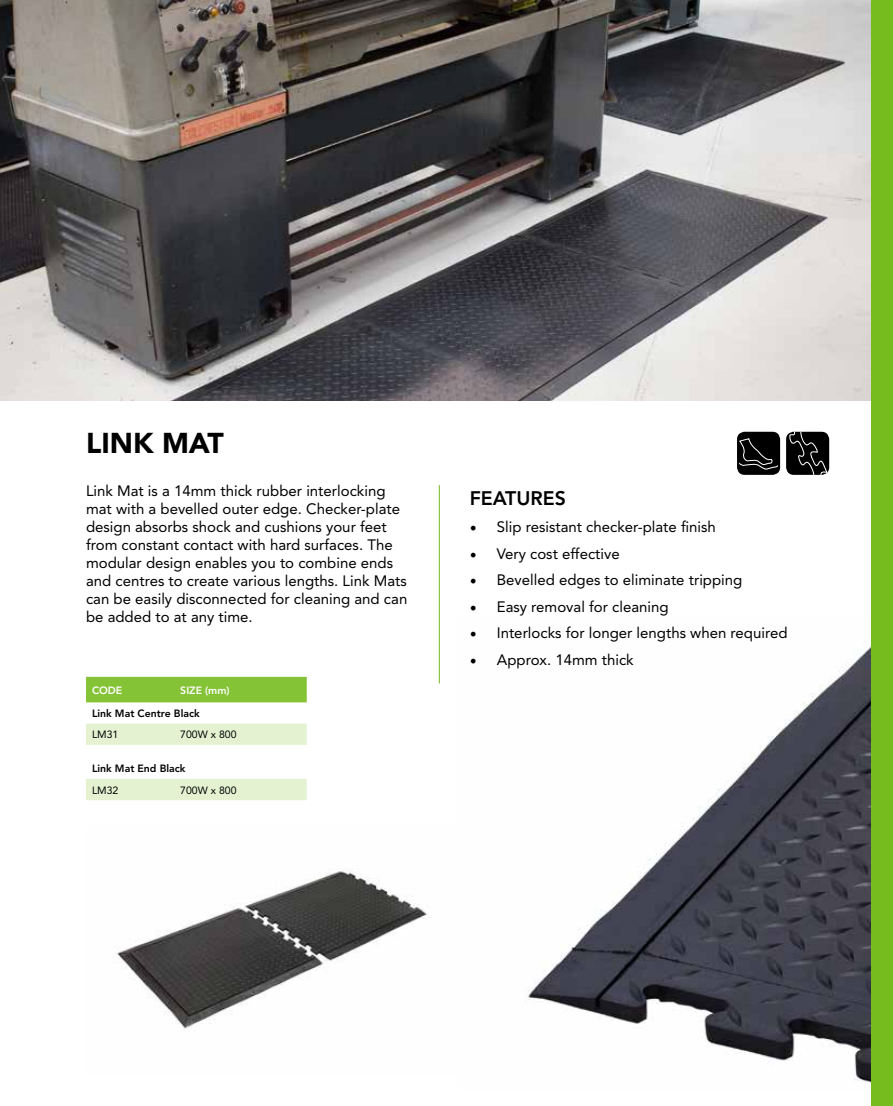
<style>
.page{position:relative;width:893px;height:1106px;background:#fff}
.page>*{position:absolute;margin:0;border:0;box-sizing:border-box;transform-origin:0 0}
.t1{font:900 28.5px "Avenir LT Std";color:#000}
.t2{font:800 19.5px "Avenir LT Std";color:#000}
.t3{font:15px/18px "Avenir LT Std";color:#000}
.t4{font:800 10.5px "Avenir LT Std";color:#000}
.t5{font:10.5px "Avenir LT Std";color:#000}
.t6{font:800 10.5px "Avenir LT Std";color:#fff}
.s1{font-family:"Minion Pro";font-size:18px}
</style>
<div class="page">
<img style="left:0;top:0;width:872px;height:400px">
<hr style="left:439px;top:485px;width:1px;height:198px;background:#77bc1f">
<div style="left:86px;top:677px;width:221px;height:25px;background:#85c336"></div>
<svg style="left:86px;top:723px;width:221px;height:77px"></svg>
<img style="left:528px;top:617px;width:344px;height:472px">
<div style="left:737px;top:432px;width:43px;height:43px;background:#000;border-radius:8px"></div>
<svg style="left:739px;top:438px;width:40px;height:32px"></svg>
<svg style="left:786px;top:432px;width:43px;height:43px;background:#1d1d1d"></svg>
<img style="left:113px;top:870px;width:317px;height:159px">
<div style="left:872px;top:0;width:21px;height:1106px;background:#77bc1f"></div>
<h1 class="t1" style="left:86px;top:426px;width:139px">LINK MAT</h1>
<p class="t3" style="left:86px;top:482px;width:323px">Link Mat is a 14mm thick rubber interlocking mat with a bevelled outer edge. Checker-plate design absorbs shock and cushions your feet from constant contact with hard surfaces. The modular design enables you to combine ends and centres to create various lengths. Link Mats can be easily disconnected for cleaning and can be added to at any time.</p>
<p class="t6" style="left:92px;top:683px;width:32px">CODE</p>
<p class="t6" style="left:180px;top:683px;width:51px">SIZE (mm)</p>
<p class="t4" style="left:92px;top:707px;width:109px">Link Mat Centre Black</p>
<p class="t5" style="left:92px;top:728px;width:28px">LM31</p>
<p class="t5" style="left:180px;top:728px;width:58px">700W x 800</p>
<p class="t4" style="left:92px;top:762px;width:95px">Link Mat End Black</p>
<p class="t5" style="left:92px;top:783px;width:28px">LM32</p>
<p class="t5" style="left:180px;top:783px;width:58px">700W x 800</p>
<h2 class="t2" style="left:470px;top:487px;width:98px">FEATURES</h2>
<p class="t3" style="left:470px;top:518px;width:247px"><span class="s1">•</span> Slip resistant checker-plate finish</p>
<p class="t3" style="left:470px;top:544px;width:151px"><span class="s1">•</span> Very cost effective</p>
<p class="t3" style="left:470px;top:571px;width:274px"><span class="s1">•</span> Bevelled edges to eliminate tripping</p>
<p class="t3" style="left:470px;top:597px;width:200px"><span class="s1">•</span> Easy removal for cleaning</p>
<p class="t3" style="left:470px;top:624px;width:319px"><span class="s1">•</span> Interlocks for longer lengths when required</p>
<p class="t3" style="left:470px;top:650px;width:166px"><span class="s1">•</span> Approx. 14mm thick</p>
</div>
